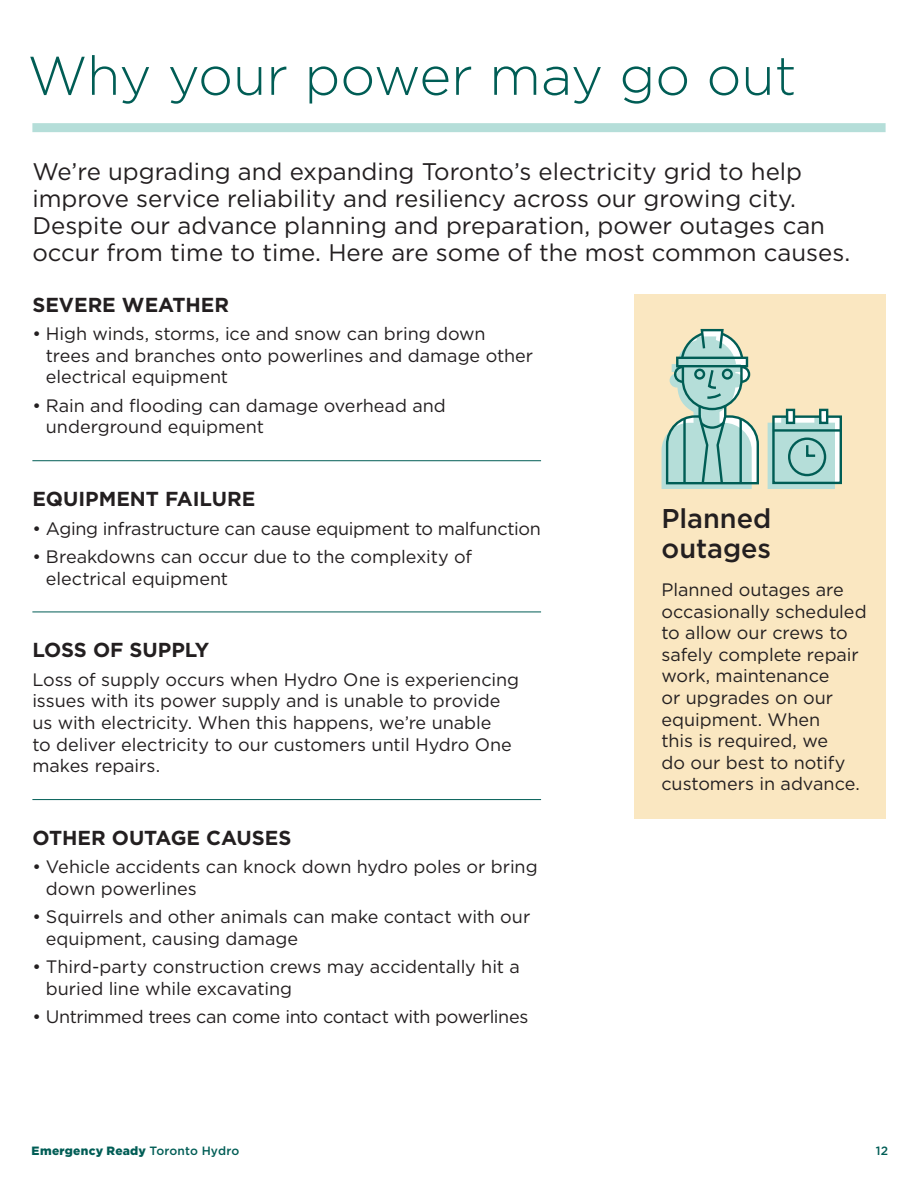
<style>
.page{position:relative;width:918px;height:1188px;background:#fff}
.page>*{position:absolute;margin:0;border:0;box-sizing:border-box;transform-origin:0 0}
.t1{font:300 54.45px "Gotham";color:#005d55}
.Callout_text{font:500 27.15px/30px "Gotham";color:#231f20}
.Intro_para{font:24px/27px "Gotham";color:#231f20}
.Resources_to_know_he{font:700 20.25px "Gotham";color:#231f20}
.Emergency_checklist{font:18px/21.6px "Gotham";letter-spacing:-.005em;color:#231f20}
.Callout_text-2{font:18px/21.6px "Gotham";letter-spacing:-.005em;color:#231f20}
.Emergency_checklist-2{font:18px "Gotham";letter-spacing:-.025em;color:#231f20}
.t2{font:900 12px "Gotham";letter-spacing:.02em;color:#005d55}
.t3{font:500 12px "Gotham";color:#005d55}
.s1{font-weight:500}
</style>
<div class="page">
<div style="left:32px;top:123px;width:854px;height:9px;background:#b5ded9"></div>
<div style="left:634px;top:295px;width:252px;height:524px;background:#fae7c1"></div>
<svg style="left:662px;top:328px;width:97px;height:161px"></svg>
<div style="left:786px;top:409px;width:9px;height:15px;border:2px solid #005d55"></div>
<div style="left:819px;top:409px;width:9px;height:15px;border:2px solid #005d55"></div>
<svg style="left:768px;top:410px;width:74px;height:79px;background:#9bc7c0"></svg>
<hr style="left:794px;top:415px;width:26px;height:3px;background:#005d55">
<hr style="left:32px;top:460px;width:509px;height:1px;background:#005d55">
<hr style="left:32px;top:612px;width:509px;height:1px;background:#005d55">
<hr style="left:32px;top:799px;width:509px;height:1px;background:#005d55">
<p class="t1" style="left:27px;top:41px;width:771px">Why your power may go out</p>
<p class="Intro_para" style="left:32px;top:157px;width:819px">We’re upgrading and expanding Toronto’s electricity grid to help improve service reliability and resiliency across our growing city.<br>Despite our advance planning and preparation, power outages can occur from time to time. Here are some of the most common causes.</p>
<p class="Resources_to_know_he" style="left:32px;top:291px;width:198px">SEVERE WEATHER</p>
<p class="Emergency_checklist" style="left:46px;top:323px;width:489px;text-indent:-14px">• High winds, storms, ice and snow can bring down trees and branches onto powerlines and damage other electrical equipment</p>
<p class="Emergency_checklist" style="left:46px;top:394px;width:402px;text-indent:-14px">• Rain and flooding can damage overhead and underground equipment</p>
<p class="Resources_to_know_he" style="left:32px;top:486px;width:224px">EQUIPMENT FAILURE</p>
<p class="Emergency_checklist" style="left:32px;top:517px;width:510px">• Aging infrastructure can cause equipment to malfunction</p>
<p class="Emergency_checklist" style="left:46px;top:545px;width:428px;text-indent:-14px">• Breakdowns can occur due to the complexity of electrical equipment</p>
<p class="Resources_to_know_he" style="left:32px;top:637px;width:178px">LOSS OF SUPPLY</p>
<p class="Emergency_checklist" style="left:32px;top:668px;width:488px">Loss of supply occurs when Hydro One is experiencing issues with its power supply and is unable to provide us with electricity. When this happens, we’re unable<br>to deliver electricity to our customers until Hydro One makes repairs.</p>
<p class="Resources_to_know_he" style="left:32px;top:825px;width:261px">OTHER OUTAGE CAUSES</p>
<p class="Emergency_checklist" style="left:46px;top:856px;width:493px;text-indent:-14px">• Vehicle accidents can knock down hydro poles or bring down powerlines</p>
<p class="Emergency_checklist" style="left:46px;top:906px;width:486px;text-indent:-14px">• Squirrels and other animals can make contact with our equipment, causing damage</p>
<p class="Emergency_checklist" style="left:46px;top:956px;width:476px;text-indent:-14px">• Third-party construction crews may accidentally hit a buried line while excavating</p>
<p class="Emergency_checklist-2" style="left:32px;top:1005px;width:497px">• Untrimmed trees can come into contact with powerlines</p>
<p class="Callout_text" style="left:662px;top:503px;width:111px">Planned outages</p>
<p class="Callout_text-2" style="left:662px;top:578px;width:207px">Planned outages are occasionally scheduled to allow our crews to safely complete repair work, maintenance<br>or upgrades on our equipment. When<br>this is required, we<br>do our best to notify customers in advance.</p>
<p class="t2" style="left:32px;top:1143px;width:209px">Emergency Ready <span class="s1">Toronto Hydro</span></p>
<p class="t3" style="left:876px;top:1143px;width:14px">12</p>
</div>
